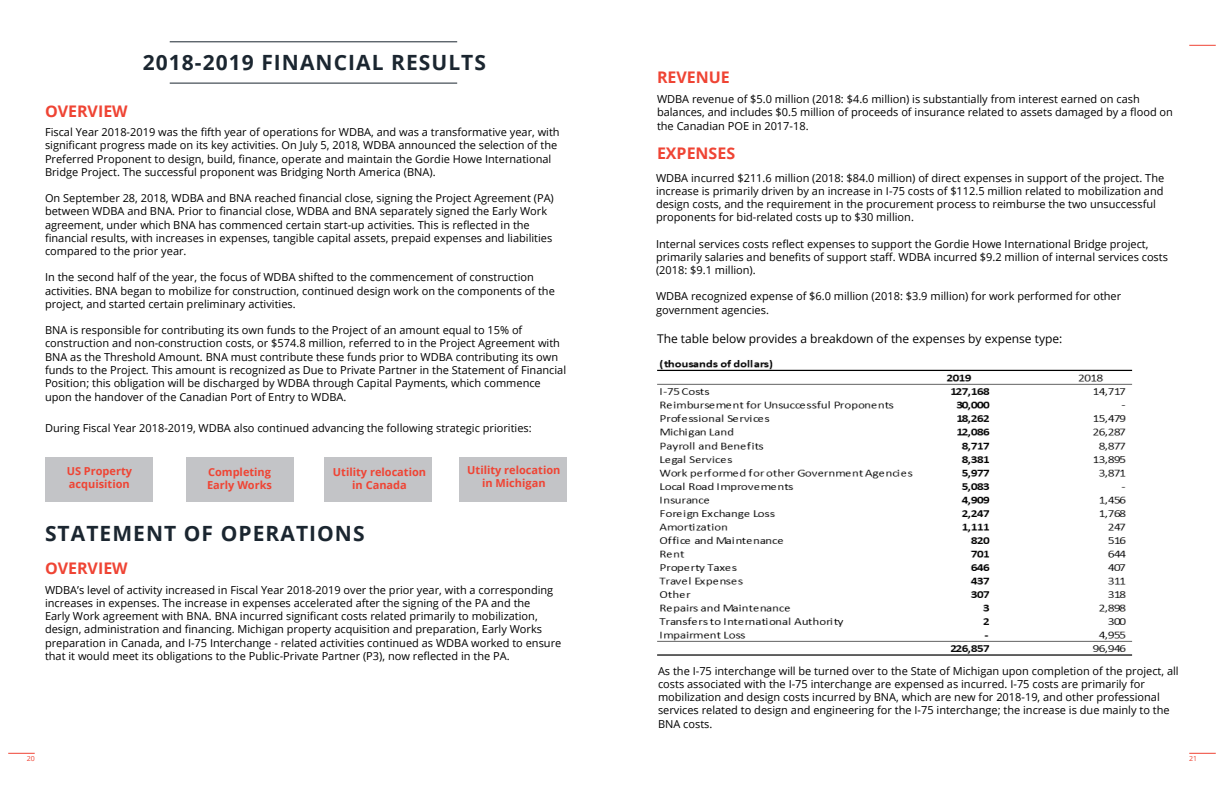
<style>
.page{position:relative;width:1224px;height:792px;background:#fff}
.page>*{position:absolute;margin:0;border:0;box-sizing:border-box;transform-origin:0 0}
.t1{font:700 21px "Open Sans";letter-spacing:.05em;color:#1b2630}
.t2{font:700 16px "Open Sans";color:#ef4434}
.t3{font:12px "Open Sans";color:#000}
.t4{font:11px/13.2px "Open Sans";color:#000}
.t5{font:700 11px/13.2px "Open Sans";color:#ef4434}
.t6{font:7px "Open Sans";color:#ef4434}
</style>
<div class="page">
<svg style="left:1189px;top:45px;width:27px;height:1px"></svg>
<svg style="left:1189px;top:753px;width:27px;height:1px"></svg>
<svg style="left:8px;top:753px;width:27px;height:1px"></svg>
<hr style="left:170px;top:42px;width:287px;height:1px;background:#1b2630">
<hr style="left:170px;top:83px;width:287px;height:1px;background:#1b2630">
<div style="left:45px;top:457px;width:108px;height:45px;background:#c3c4c7"></div>
<div style="left:186px;top:457px;width:108px;height:45px;background:#c3c4c7"></div>
<div style="left:324px;top:457px;width:108px;height:45px;background:#c3c4c7"></div>
<div style="left:459px;top:457px;width:108px;height:45px;background:#c3c4c7"></div>
<img style="left:657px;top:360px;width:476px;height:296px">
<h1 class="t1" style="left:143px;top:47px;width:345px">2018-2019 FINANCIAL RESULTS</h1>
<h2 class="t2" style="left:45px;top:100px;width:84px">OVERVIEW</h2>
<p class="t4" style="left:45px;top:125px;width:516px">Fiscal Year 2018-2019 was the fifth year of operations for WDBA, and was a transformative year, with significant progress made on its key activities. On July 5, 2018, WDBA announced the selection of the Preferred Proponent to design, build, finance, operate and maintain the Gordie Howe International Bridge Project. The successful proponent was Bridging North America (BNA).</p>
<p class="t4" style="left:45px;top:191px;width:510px">On September 28, 2018, WDBA and BNA reached financial close, signing the Project Agreement (PA) between WDBA and BNA. Prior to financial close, WDBA and BNA separately signed the Early Work agreement, under which BNA has commenced certain start-up activities. This is reflected in the financial results, with increases in expenses, tangible capital assets, prepaid expenses and liabilities compared to the prior year.</p>
<p class="t4" style="left:45px;top:271px;width:511px">In the second half of the year, the focus of WDBA shifted to the commencement of construction activities. BNA began to mobilize for construction, continued design work on the components of the project, and started certain preliminary activities.</p>
<p class="t4" style="left:45px;top:323px;width:523px">BNA is responsible for contributing its own funds to the Project of an amount equal to 15% of construction and non-construction costs, or $574.8 million, referred to in the Project Agreement with BNA as the Threshold Amount. BNA must contribute these funds prior to WDBA contributing its own funds to the Project. This amount is recognized as Due to Private Partner in the Statement of Financial Position; this obligation will be discharged by WDBA through Capital Payments, which commence</p>
<p class="t4" style="left:45px;top:391px;width:303px">upon the handover of the Canadian Port of Entry to WDBA.</p>
<p class="t4" style="left:45px;top:422px;width:488px">During Fiscal Year 2018-2019, WDBA also continued advancing the following strategic priorities:</p>
<p class="t5" style="left:67px;top:464px;width:67px">US Property acquisition</p>
<p class="t5" style="left:207px;top:465px;width:66px">Completing<br>Early Works</p>
<p class="t5" style="left:333px;top:465px;width:95px;text-align:center">Utility relocation in Canada</p>
<p class="t5" style="left:467px;top:463px;width:95px;text-align:center">Utility relocation in Michigan</p>
<h1 class="t1" style="left:45px;top:518px;width:321px">STATEMENT OF OPERATIONS</h1>
<h2 class="t2" style="left:45px;top:557px;width:84px">OVERVIEW</h2>
<p class="t4" style="left:45px;top:583px;width:518px">WDBA’s level of activity increased in Fiscal Year 2018-2019 over the prior year, with a corresponding increases in expenses. The increase in expenses accelerated after the signing of the PA and the<br>Early Work agreement with BNA. BNA incurred significant costs related primarily to mobilization, design, administration and financing. Michigan property acquisition and preparation, Early Works preparation in Canada, and I-75 Interchange - related activities continued as WDBA worked to ensure that it would meet its obligations to the Public-Private Partner (P3), now reflected in the PA.</p>
<h2 class="t2" style="left:657px;top:66px;width:74px">REVENUE</h2>
<p class="t4" style="left:657px;top:92px;width:518px">WDBA revenue of $5.0 million (2018: $4.6 million) is substantially from interest earned on cash balances, and includes $0.5 million of proceeds of insurance related to assets damaged by a flood on</p>
<p class="t4" style="left:657px;top:119px;width:153px">the Canadian POE in 2017-18.</p>
<h2 class="t2" style="left:657px;top:142px;width:80px">EXPENSES</h2>
<p class="t4" style="left:656px;top:171px;width:510px">WDBA incurred $211.6 million (2018: $84.0 million) of direct expenses in support of the project. The increase is primarily driven by an increase in I-75 costs of $112.5 million related to mobilization and design costs, and the requirement in the procurement process to reimburse the two unsuccessful proponents for bid-related costs up to $30 million.</p>
<p class="t4" style="left:656px;top:237px;width:514px">Internal services costs reflect expenses to support the Gordie Howe International Bridge project, primarily salaries and benefits of support staff. WDBA incurred $9.2 million of internal services costs (2018: $9.1 million).</p>
<p class="t4" style="left:656px;top:289px;width:467px">WDBA recognized expense of $6.0 million (2018: $3.9 million) for work performed for other government agencies.</p>
<p class="t3" style="left:657px;top:330px;width:407px">The table below provides a breakdown of the expenses by expense type:</p>
<p class="t4" style="left:658px;top:664px;width:522px">As the I-75 interchange will be turned over to the State of Michigan upon completion of the project, all costs associated with the I-75 interchange are expensed as incurred. I-75 costs are primarily for mobilization and design costs incurred by BNA, which are new for 2018-19, and other professional services related to design and engineering for the I-75 interchange; the increase is due mainly to the BNA costs.</p>
<p class="t6" style="left:27px;top:754px;width:10px">20</p>
<p class="t6" style="left:1189px;top:754px;width:10px">21</p>
</div>
